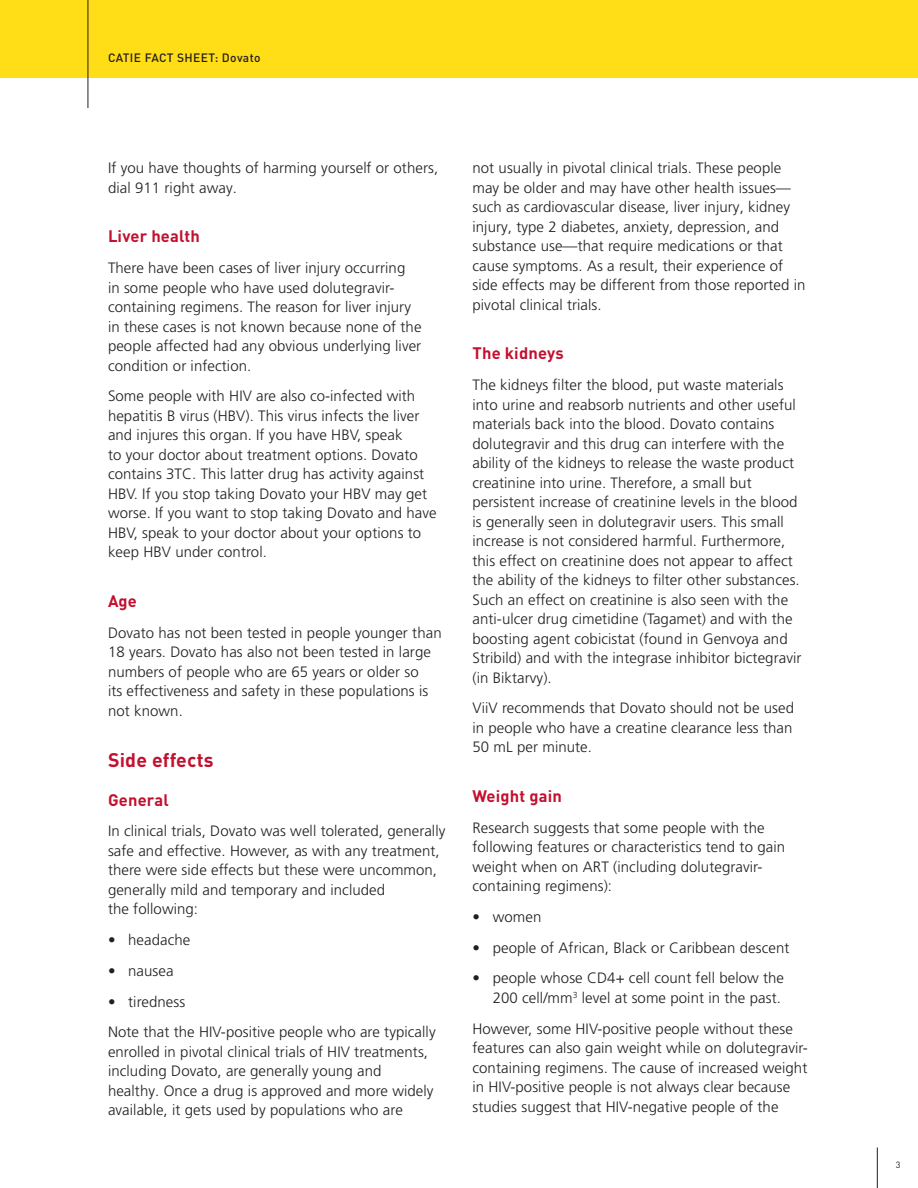
<style>
.page{position:relative;width:918px;height:1188px;background:#fff}
.page>*{position:absolute;margin:0;border:0;box-sizing:border-box;transform-origin:0 0}
.t1{font:700 19.5px "DINOT";letter-spacing:.01em;color:#c3102f}
.t2{font:700 16.5px "DINOT";letter-spacing:.01em;color:#c3102f}
.t3{font:300 15px/19.5px "Frutiger LT Pro";letter-spacing:.005em;color:#231f20}
.t4{font:500 12px "DINOT";letter-spacing:.03em;color:#231f20}
.t5{font:9px "DINOT";color:#231f20}
</style>
<div class="page">
<hr style="left:877px;top:1148px;width:1px;height:40px;background:#231f20">
<div style="left:0;top:0;width:918px;height:78px;background:#ffdd17"></div>
<hr style="left:88px;top:0;width:1px;height:108px;background:#231f20">
<p class="t4" style="left:108px;top:50px;width:154px">CATIE FACT SHEET: Dovato</p>
<p class="t3" style="left:108px;top:158px;width:332px">If you have thoughts of harming yourself or others, dial 911 right away.</p>
<p class="t2" style="left:108px;top:223px;width:94px">Liver health</p>
<p class="t3" style="left:108px;top:258px;width:315px">There have been cases of liver injury occurring<br>in some people who have used dolutegravir&shy;containing regimens. The reason for liver injury in these cases is not known because none of the people affected had any obvious underlying liver condition or infection.</p>
<p class="t3" style="left:108px;top:386px;width:330px">Some people with HIV are also co-infected with hepatitis B virus (HBV). This virus infects the liver and injures this organ. If you have HBV, speak<br>to your doctor about treatment options. Dovato contains 3TC. This latter drug has activity against HBV. If you stop taking Dovato your HBV may get worse. If you want to stop taking Dovato and have HBV, speak to your doctor about your options to keep HBV under control.</p>
<p class="t2" style="left:108px;top:588px;width:30px">Age</p>
<p class="t3" style="left:108px;top:623px;width:335px">Dovato has not been tested in people younger than 18 years. Dovato has also not been tested in large numbers of people who are 65 years or older so<br>its effectiveness and safety in these populations is not known.</p>
<h1 class="t1" style="left:108px;top:744px;width:107px">Side effects</h1>
<p class="t2" style="left:108px;top:787px;width:62px">General</p>
<p class="t3" style="left:108px;top:821px;width:339px">In clinical trials, Dovato was well tolerated, generally safe and effective. However, as with any treatment, there were side effects but these were uncommon, generally mild and temporary and included<br>the following:</p>
<p class="t3" style="left:108px;top:930px;width:84px">• headache</p>
<p class="t3" style="left:108px;top:961px;width:67px">• nausea</p>
<p class="t3" style="left:108px;top:986px;width:329px;line-height:30.8px">• tiredness<br>Note that the HIV-positive people who are typically</p>
<p class="t3" style="left:108px;top:1042px;width:327px">enrolled in pivotal clinical trials of HIV treatments, including Dovato, are generally young and healthy. Once a drug is approved and more widely available, it gets used by populations who are</p>
<p class="t3" style="left:472px;top:158px;width:335px">not usually in pivotal clinical trials. These people may be older and may have other health issues— such as cardiovascular disease, liver injury, kidney injury, type 2 diabetes, anxiety, depression, and substance use—that require medications or that cause symptoms. As a result, their experience of side effects may be different from those reported in pivotal clinical trials.</p>
<p class="t2" style="left:472px;top:340px;width:93px">The kidneys</p>
<p class="t3" style="left:472px;top:375px;width:330px">The kidneys filter the blood, put waste materials into urine and reabsorb nutrients and other useful materials back into the blood. Dovato contains dolutegravir and this drug can interfere with the ability of the kidneys to release the waste product creatinine into urine. Therefore, a small but persistent increase of creatinine levels in the blood is generally seen in dolutegravir users. This small increase is not considered harmful. Furthermore, this effect on creatinine does not appear to affect the ability of the kidneys to filter other substances.<br>Such an effect on creatinine is also seen with the anti-ulcer drug cimetidine (Tagamet) and with the boosting agent cobicistat (found in Genvoya and Stribild) and with the integrase inhibitor bictegravir (in Biktarvy).</p>
<p class="t3" style="left:472px;top:698px;width:323px;text-align:justify">ViiV recommends that Dovato should not be used in people who have a creatine clearance less than 50 mL per minute.</p>
<p class="t2" style="left:472px;top:783px;width:91px">Weight gain</p>
<p class="t3" style="left:472px;top:818px;width:314px">Research suggests that some people with the following features or characteristics tend to gain weight when on ART (including dolutegravir&shy;containing regimens):</p>
<p class="t3" style="left:472px;top:907px;width:70px">• women</p>
<p class="t3" style="left:472px;top:938px;width:318px">• people of African, Black or Caribbean descent</p>
<p class="t3" style="left:472px;top:968px;width:313px;text-align:right">• people whose CD4+ cell count fell below the<br>200 cell/mm<sup>3</sup> level at some point in the past.</p>
<p class="t3" style="left:472px;top:1019px;width:337px">However, some HIV-positive people without these features can also gain weight while on dolutegravir&shy;containing regimens. The cause of increased weight in HIV-positive people is not always clear because studies suggest that HIV-negative people of the</p>
<p class="t5" style="left:896px;top:1158px;width:6px">3</p>
</div>
